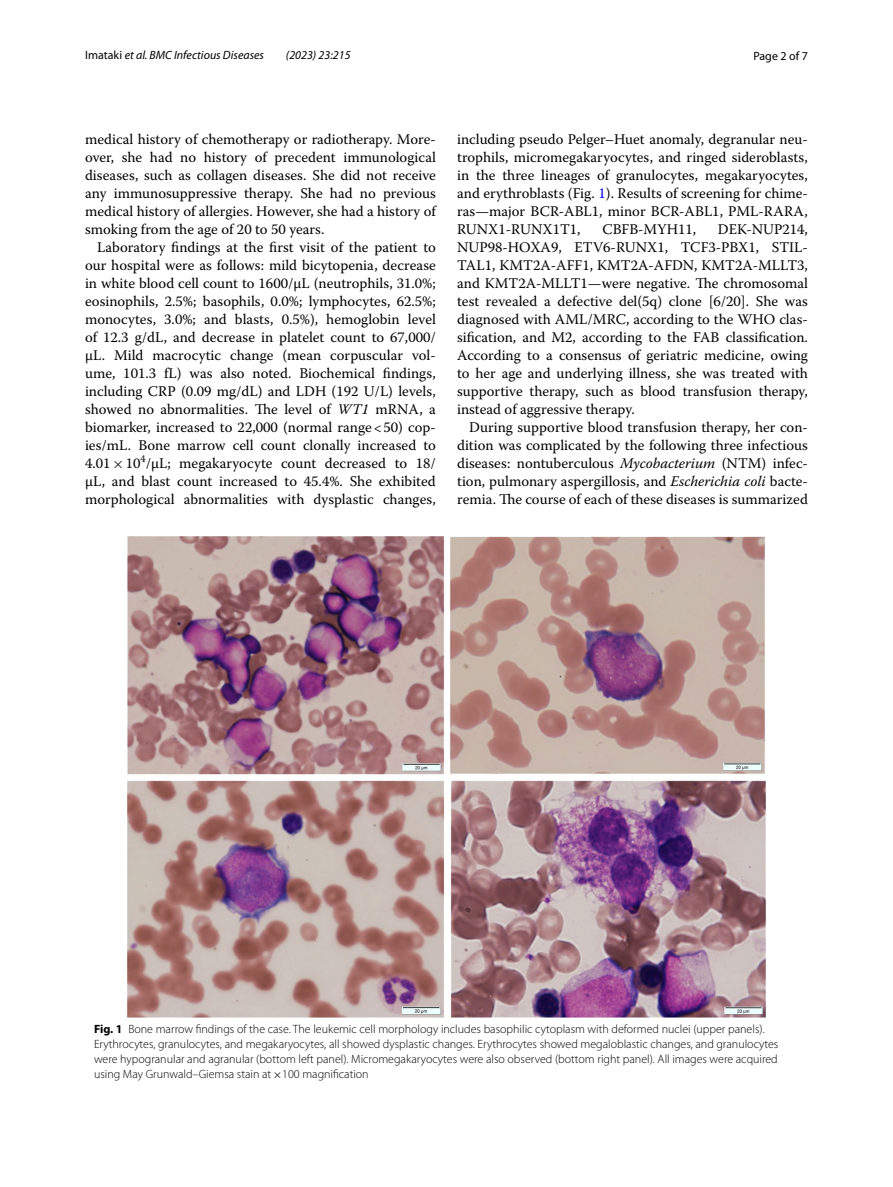
<style>
.page{position:relative;width:893px;height:1187px;background:#fff}
.page>*{position:absolute;margin:0;border:0;box-sizing:border-box;transform-origin:0 0}
.t1{font:14.7px/18px "Warnock Pro";color:#000;text-align:justify}
.t2{font:300 12px/15px "Myriad Pro";color:#000}
.t3{font:italic 12px "Myriad Pro";color:#000}
.t4{font:12px "Myriad Pro";color:#000}
.s1{font-style:normal}
.s2{font-style:italic}
.s3{font-family:"MTSY"}
.s4{color:#00f}
.s5{font-weight:700}
.s6{font-family:"MTSY";font-weight:400}
</style>
<div class="page">
<img style="left:127px;top:536px;width:638px;height:481px">
<p class="t3" style="left:85px;top:48px;width:181px"><span class="s1">Imataki</span> et al. BMC Infectious Diseases</p>
<p class="t3" style="left:286px;top:48px;width:66px">(2023) 23:215</p>
<p class="t4" style="left:753px;top:48px;width:56px">Page 2 of 7</p>
<p class="t1" style="left:85px;top:130px;width:352px">medical history of chemotherapy or radiotherapy. More&shy;over, she had no history of precedent immunological diseases, such as collagen diseases. She did not receive any immunosuppressive therapy. She had no previous medical history of allergies. However, she had a history of smoking from the age of 20 to 50 years.</p>
<p class="t1" style="left:85px;top:238px;width:352px;text-indent:12px">Laboratory findings at the first visit of the patient to our hospital were as follows: mild bicytopenia, decrease in white blood cell count to 1600/μL (neutrophils, 31.0%; eosinophils, 2.5%; basophils, 0.0%; lymphocytes, 62.5%; monocytes, 3.0%; and blasts, 0.5%), hemoglobin level of 12.3 g/dL, and decrease in platelet count to 67,000/ μL. Mild macrocytic change (mean corpuscular vol&shy;ume, 101.3 fL) was also noted. Biochemical findings, including CRP (0.09 mg/dL) and LDH (192 U/L) levels, showed no abnormalities. The level of <span class="s2">WT1</span> mRNA, a biomarker, increased to 22,000 (normal range&lt;50) cop&shy;ies/mL. Bone marrow cell count clonally increased to 4.01<span class="s3">×</span> -10<sup>4</sup>/μL; megakaryocyte count decreased to 18/ μL, and blast count increased to 45.4%. She exhibited morphological abnormalities with dysplastic changes,</p>
<p class="t1" style="left:457px;top:130px;width:352px">including pseudo Pelger–Huet anomaly, degranular neu&shy;trophils, micromegakaryocytes, and ringed sideroblasts, in the three lineages of granulocytes, megakaryocytes, and erythroblasts (Fig. <span class="s4">1</span>). Results of screening for chime&shy;ras—major BCR-ABL1, minor BCR-ABL1, PML-RARA, RUNX1-RUNX1T1,</p>
<p class="t1" style="left:602px;top:220px;width:95px">CBFB-MYH11,</p>
<p class="t1" style="left:457px;top:220px;width:352px;text-indent:261px">DEK-NUP214, NUP98-HOXA9, ETV6-RUNX1, TCF3-PBX1, STIL-TAL1, KMT2A-AFF1, KMT2A-AFDN, KMT2A-MLLT3, and KMT2A-MLLT1—were negative. The chromosomal test revealed a defective del(5q) clone [6/20]. She was diagnosed with AML/MRC, according to the WHO clas&shy;sification, and M2, according to the FAB classification.<br>According to a consensus of geriatric medicine, owing to her age and underlying illness, she was treated with supportive therapy, such as blood transfusion therapy, instead of aggressive therapy.</p>
<p class="t1" style="left:457px;top:418px;width:352px;text-indent:12px">During supportive blood transfusion therapy, her con&shy;dition was complicated by the following three infectious diseases: nontuberculous <span class="s2">Mycobacterium</span> (NTM) infec&shy;tion, pulmonary aspergillosis, and <span class="s2">Escherichia coli</span> bacte&shy;remia. The course of each of these diseases is summarized</p>
<p class="t2" style="left:94px;top:1021px;width:686px"><span class="s5">Fig. 1</span> Bone marrow findings of the case. The leukemic cell morphology includes basophilic cytoplasm with deformed nuclei (upper panels).<br>Erythrocytes, granulocytes, and megakaryocytes, all showed dysplastic changes. Erythrocytes showed megaloblastic changes, and granulocytes were hypogranular and agranular (bottom left panel). Micromegakaryocytes were also observed (bottom right panel). All images were acquired using May Grunwald–Giemsa stain at<span class="s6">×</span>100 magnification</p>
</div>
